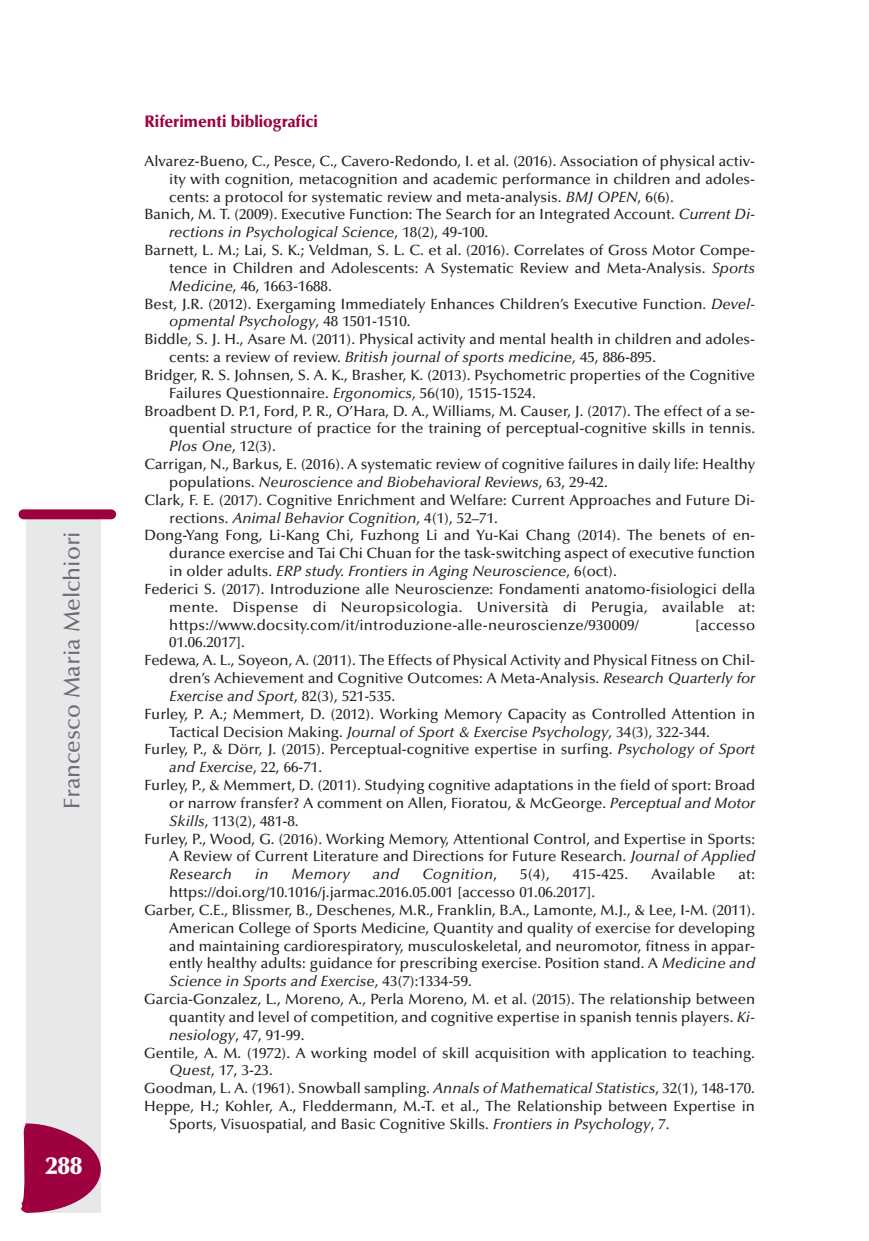
<style>
.page{position:relative;width:869px;height:1241px;background:#fff}
.page>*{position:absolute;margin:0;border:0;box-sizing:border-box;transform-origin:0 0}
.t1{font:900 24.5px "Optima";color:#fff}
.t2{font:500 22.75px "Optima";color:#6c6d70}
.t3{font:900 16.62px "Optima";color:#9d0140;scale:.95 1}
.t4{font:500 14.88px "Optima";color:#231f20}
.t5{font:italic 500 14.88px "Optima";color:#231f20}
.t6{font:500 14.88px "Optima";letter-spacing:.02em;color:#231f20}
.t7{font:italic 500 14.88px "Optima";letter-spacing:.02em;color:#231f20}
.s1{font-style:italic}
.s2{font-style:normal}
</style>
<div class="page">
<div style="left:27px;top:517px;width:74px;height:695px;background:#e7e8e9"></div>
<div style="left:19px;top:509px;width:97px;height:10px;background:#9d0140;border-radius:5px"></div>
<svg style="left:21px;top:1122px;width:80px;height:90px"></svg>
<h2 class="t2" style="left:63px;top:808px;width:279px;rotate:-90deg">Francesco Maria Melchiori</h2>
<h1 class="t1" style="left:45px;top:1155px;width:38px">288</h1>
<p class="t3" style="left:144px;top:115px;width:184px">Riferimenti bibliografici</p>
<p class="t4" style="left:144px;top:155px;width:612px">Alvarez-Bueno, C., Pesce, C., Cavero-Redondo, I. et al. (2016). Association of physical activ-</p>
<p class="t4" style="left:169px;top:173px;width:587px">ity with cognition, metacognition and academic performance in children and adoles-</p>
<p class="t4" style="left:169px;top:191px;width:506px">cents: a protocol for systematic review and meta-analysis. <span class="s1">BMJ OPEN</span>, 6(6).</p>
<p class="t4" style="left:144px;top:208px;width:612px">Banich, M. T. (2009). Executive Function: The Search for an Integrated Account. <span class="s1">Current Di-</span></p>
<p class="t5" style="left:169px;top:226px;width:320px">rections in Psychological Science<span class="s2">, 18(2), 49-100.</span></p>
<p class="t4" style="left:144px;top:244px;width:612px">Barnett, L. M.; Lai, S. K.; Veldman, S. L. C. et al. (2016). Correlates of Gross Motor Compe-</p>
<p class="t4" style="left:169px;top:262px;width:587px">tence in Children and Adolescents: A Systematic Review and Meta-Analysis. <span class="s1">Sports</span></p>
<p class="t4" style="left:169px;top:280px;width:164px"><span class="s1">Medicine</span>, 46, 1663-1688.</p>
<p class="t4" style="left:144px;top:298px;width:612px">Best, J.R. (2012). Exergaming Immediately Enhances Children’s Executive Function. <span class="s1">Devel-</span></p>
<p class="t5" style="left:169px;top:315px;width:243px">opmental Psychology<span class="s2">, 48 1501-1510.</span></p>
<p class="t4" style="left:144px;top:333px;width:612px">Biddle, S. J. H., Asare M. (2011). Physical activity and mental health in children and adoles-</p>
<p class="t4" style="left:169px;top:351px;width:488px">cents: a review of review. <span class="s1">British journal of sports medicine</span>, 45, 886-895.</p>
<p class="t4" style="left:144px;top:369px;width:612px">Bridger, R. S. Johnsen, S. A. K., Brasher, K. (2013). Psychometric properties of the Cognitive</p>
<p class="t4" style="left:169px;top:387px;width:368px">Failures Questionnaire. <span class="s1">Ergonomics</span>, 56(10), 1515-1524.</p>
<p class="t4" style="left:144px;top:404px;width:612px">Broadbent D. P.1, Ford, P. R., O’Hara, D. A., Williams, M. Causer, J. (2017). The effect of a se-</p>
<p class="t4" style="left:169px;top:422px;width:587px">quential structure of practice for the training of perceptual-cognitive skills in tennis.</p>
<p class="t5" style="left:169px;top:440px;width:108px">Plos One<span class="s2">, 12(3).</span></p>
<p class="t4" style="left:144px;top:458px;width:612px">Carrigan, N., Barkus, E. (2016). A systematic review of cognitive failures in daily life: Healthy</p>
<p class="t5" style="left:169px;top:476px;width:440px"><span class="s2">populations.</span> Neuroscience and Biobehavioral Reviews<span class="s2">, 63, 29-42.</span></p>
<p class="t4" style="left:144px;top:494px;width:612px">Clark, F. E. (2017). Cognitive Enrichment and Welfare: Current Approaches and Future Di-</p>
<p class="t5" style="left:169px;top:511px;width:330px"><span class="s2">rections.</span> Animal Behavior Cognition<span class="s2">, 4(1), 52–71.</span></p>
<p class="t4" style="left:144px;top:529px;width:612px">Dong-Yang Fong, Li-Kang Chi, Fuzhong Li and Yu-Kai Chang (2014). The benets of en-</p>
<p class="t4" style="left:169px;top:547px;width:587px">durance exercise and Tai Chi Chuan for the task-switching aspect of executive function</p>
<p class="t5" style="left:169px;top:565px;width:449px"><span class="s2">in older adults.</span> ERP study. Frontiers in Aging Neuroscience<span class="s2">, 6(oct).</span></p>
<p class="t4" style="left:144px;top:583px;width:612px">Federici S. (2017). Introduzione alle Neuroscienze: Fondamenti anatomo-fisiologici della</p>
<p class="t6" style="left:169px;top:601px;width:587px">mente. Dispense di Neuropsicologia. Università di Perugia, available at:</p>
<p class="t6" style="left:169px;top:618px;width:471px">https://www.docsity.com/it/introduzione-alle-neuroscienze/930009/</p>
<p class="t6" style="left:695px;top:618px;width:61px">[accesso</p>
<p class="t4" style="left:169px;top:636px;width:77px">01.06.2017].</p>
<p class="t4" style="left:144px;top:654px;width:612px">Fedewa, A. L., Soyeon, A. (2011). The Effects of Physical Activity and Physical Fitness on Chil-</p>
<p class="t4" style="left:169px;top:672px;width:587px">dren’s Achievement and Cognitive Outcomes: A Meta-Analysis. <span class="s1">Research Quarterly for</span></p>
<p class="t5" style="left:169px;top:690px;width:227px">Exercise and Sport<span class="s2">, 82(3), 521-535.</span></p>
<p class="t4" style="left:144px;top:707px;width:612px">Furley, P. A.; Memmert, D. (2012). Working Memory Capacity as Controlled Attention in</p>
<p class="t4" style="left:169px;top:725px;width:542px">Tactical Decision Making. <span class="s1">Journal of Sport &amp; Exercise Psychology</span>, 34(3), 322-344.</p>
<p class="t4" style="left:144px;top:743px;width:612px">Furley, P., &amp; Dörr, J. (2015). Perceptual-cognitive expertise in surfing. <span class="s1">Psychology of Sport</span></p>
<p class="t5" style="left:169px;top:761px;width:154px">and Exercise<span class="s2">, 22, 66-71.</span></p>
<p class="t4" style="left:144px;top:779px;width:612px">Furley, P., &amp; Memmert, D. (2011). Studying cognitive adaptations in the field of sport: Broad</p>
<p class="t4" style="left:169px;top:797px;width:587px">or narrow fransfer? A comment on Allen, Fioratou, &amp; McGeorge. <span class="s1">Perceptual and Motor</span></p>
<p class="t4" style="left:169px;top:814px;width:131px"><span class="s1">Skills</span>, 113(2), 481-8.</p>
<p class="t4" style="left:144px;top:832px;width:612px">Furley, P., Wood, G. (2016). Working Memory, Attentional Control, and Expertise in Sports:</p>
<p class="t4" style="left:169px;top:850px;width:587px">A Review of Current Literature and Directions for Future Research. <span class="s1">Journal of Applied</span></p>
<p class="t7" style="left:169px;top:868px;width:64px">Research</p>
<p class="t5" style="left:255px;top:868px;width:15px">in</p>
<p class="t5" style="left:291px;top:868px;width:60px">Memory</p>
<p class="t5" style="left:373px;top:868px;width:28px">and</p>
<p class="t7" style="left:422px;top:868px;width:76px">Cognition<span class="s2">,</span></p>
<p class="t4" style="left:520px;top:868px;width:31px">5(4),</p>
<p class="t4" style="left:572px;top:868px;width:57px">415-425.</p>
<p class="t6" style="left:651px;top:868px;width:65px">Available</p>
<p class="t4" style="left:738px;top:868px;width:18px">at:</p>
<p class="t4" style="left:169px;top:886px;width:427px">https://doi.org/10.1016/j.jarmac.2016.05.001 [accesso 01.06.2017].</p>
<p class="t4" style="left:144px;top:903px;width:612px">Garber, C.E., Blissmer, B., Deschenes, M.R., Franklin, B.A., Lamonte, M.J., &amp; Lee, I-M. (2011).</p>
<p class="t4" style="left:169px;top:921px;width:587px">American College of Sports Medicine, Quantity and quality of exercise for developing</p>
<p class="t4" style="left:169px;top:939px;width:587px">and maintaining cardiorespiratory, musculoskeletal, and neuromotor, fitness in appar-</p>
<p class="t4" style="left:169px;top:957px;width:587px">ently healthy adults: guidance for prescribing exercise. Position stand. A <span class="s1">Medicine and</span></p>
<p class="t5" style="left:169px;top:975px;width:304px">Science in Sports and Exercise<span class="s2">, 43(7):1334-59.</span></p>
<p class="t4" style="left:144px;top:993px;width:612px">Garcia-Gonzalez, L., Moreno, A., Perla Moreno, M. et al. (2015). The relationship between</p>
<p class="t4" style="left:169px;top:1010px;width:587px">quantity and level of competition, and cognitive expertise in spanish tennis players. <span class="s1">Ki-</span></p>
<p class="t4" style="left:169px;top:1028px;width:137px"><span class="s1">nesiology</span>, 47, 91-99.</p>
<p class="t4" style="left:144px;top:1046px;width:612px">Gentile, A. M. (1972). A working model of skill acquisition with application to teaching.</p>
<p class="t4" style="left:169px;top:1064px;width:105px"><span class="s1">Quest</span>, 17, 3-23.</p>
<p class="t4" style="left:144px;top:1082px;width:612px">Goodman, L. A. (1961). Snowball sampling. <span class="s1">Annals of Mathematical Statistics</span>, 32(1), 148-170.</p>
<p class="t4" style="left:144px;top:1100px;width:612px">Heppe, H.; Kohler, A., Fleddermann, M.-T. et al., The Relationship between Expertise in</p>
<p class="t4" style="left:169px;top:1117px;width:502px">Sports, Visuospatial, and Basic Cognitive Skills. <span class="s1">Frontiers in Psychology</span>, 7.</p>
</div>
